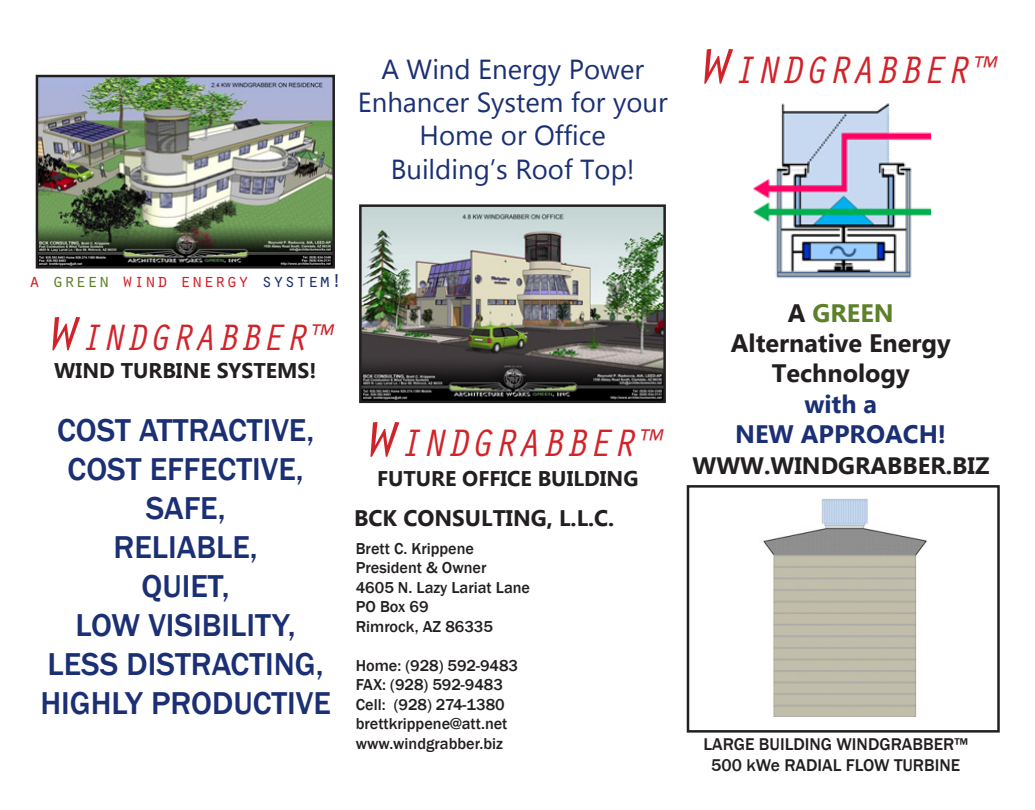
<style>
.page{position:relative;width:1035px;height:810px;background:#fff}
.page>*{position:absolute;margin:0;border:0;box-sizing:border-box;transform-origin:0 0}
.t1{font:italic 39.5px "Orator Std";color:#d1232a}
.t2{font:italic 38px "Orator Std";color:#d1232a}
.t3{font:500 32.5px "Franklin Gothic";color:#1b2f74}
.t4{font:27.5px/33px "Lao UI";color:#1b2f74;text-align:center}
.t5{font:700 25.25px "Lao UI";color:#231f20}
.t6{font:700 25.25px "Lao UI";color:#1b2f74}
.t7{font:700 25.25px "Lao UI";color:#5d802a}
.t8{font:700 23.75px "Lao UI";color:#231f20}
.t9{font:700 22.5px "Lao UI";color:#231f20}
.t10{font:700 21.25px "Lao UI";color:#231f20}
.t11{font:19.38px "Orator Std";color:#d1232a}
.t12{font:500 17.5px "Franklin Gothic";color:#231f20}
.t13{font:500 16.25px "Franklin Gothic";color:#231f20}
.s1{font-size:63.62px}
.s2{color:#5d802a}
.s3{color:#1b2f74}
.s4{font-size:61.12px}
.s5{color:#231f20}
</style>
<div class="page">
<img style="left:39px;top:78px;width:293px;height:188px">
<div style="left:36px;top:75px;width:299px;height:194px;border:2px solid #231f20"></div>
<img style="left:362px;top:207px;width:301px;height:193px">
<div style="left:359px;top:204px;width:307px;height:199px;border:2px solid #231f20"></div>
<img style="left:753px;top:103px;width:178px;height:176px">
<img style="left:763px;top:498px;width:164px;height:219px">
<div style="left:687px;top:485px;width:313px;height:248px;border:2px solid #231f20"></div>
<p class="t4" style="left:381px;top:51px;width:264px">A Wind Energy Power</p>
<p class="t4" style="left:358px;top:84px;width:311px">Enhancer System for your<br>Home or Office</p>
<p class="t4" style="left:391px;top:152px;width:246px">Building’s Roof Top!</p>
<p class="t1" style="left:694px;top:42px;width:300px"><span class="s1">W</span>INDGRABBER™</p>
<p class="t11" style="left:29px;top:267px;width:315px">A <span class="s2">GREEN</span> WIND ENERGY <span class="s3">SYSTEM!</span></p>
<p class="t2" style="left:42px;top:310px;width:289px"><span class="s4">W</span>INDGRABBER™</p>
<p class="t10" style="left:54px;top:356px;width:264px">WIND TURBINE SYSTEMS!</p>
<p class="t3" style="left:57px;top:410px;width:259px">COST ATTRACTIVE,</p>
<p class="t3" style="left:68px;top:449px;width:238px">COST EFFECTIVE,</p>
<p class="t3" style="left:146px;top:488px;width:81px">SAFE,</p>
<p class="t3" style="left:114px;top:527px;width:146px">RELIABLE,</p>
<p class="t3" style="left:141px;top:566px;width:90px">QUIET,</p>
<p class="t3" style="left:75px;top:605px;width:222px">LOW VISIBILITY,</p>
<p class="t3" style="left:48px;top:644px;width:277px">LESS DISTRACTING,</p>
<p class="t3" style="left:40px;top:683px;width:292px">HIGHLY PRODUCTIVE</p>
<p class="t1" style="left:360px;top:415px;width:300px"><span class="s1">W</span>INDGRABBER™</p>
<p class="t10" style="left:377px;top:464px;width:263px">FUTURE OFFICE BUILDING</p>
<p class="t9" style="left:354px;top:503px;width:262px">BCK CONSULTING, L.L.C.</p>
<p class="t13" style="left:356px;top:538px;width:120px">Brett C. Krippene</p>
<p class="t13" style="left:356px;top:558px;width:132px">President &amp; Owner</p>
<p class="t13" style="left:356px;top:577px;width:176px">4605 N. Lazy Lariat Lane</p>
<p class="t13" style="left:356px;top:597px;width:74px">PO Box 69</p>
<p class="t13" style="left:356px;top:616px;width:139px">Rimrock, AZ 86335</p>
<p class="t13" style="left:356px;top:655px;width:164px">Home: (928) 592-9483</p>
<p class="t13" style="left:356px;top:675px;width:149px">FAX: (928) 592-9483</p>
<p class="t13" style="left:356px;top:694px;width:150px">Cell: (928) 274-1380</p>
<p class="t13" style="left:356px;top:714px;width:153px">brettkrippene@att.net</p>
<p class="t13" style="left:356px;top:733px;width:149px">www.windgrabber.biz</p>
<p class="t7" style="left:788px;top:296px;width:107px"><span class="s5">A</span> GREEN</p>
<p class="t5" style="left:731px;top:326px;width:221px">Alternative Energy</p>
<p class="t5" style="left:772px;top:356px;width:140px">Technology</p>
<p class="t6" style="left:804px;top:387px;width:74px">with a</p>
<p class="t6" style="left:735px;top:417px;width:212px">NEW APPROACH!</p>
<p class="t8" style="left:692px;top:449px;width:298px">WWW.WINDGRABBER.BIZ</p>
<p class="t12" style="left:704px;top:733px;width:266px">LARGE BUILDING WINDGRABBER™</p>
<p class="t12" style="left:711px;top:754px;width:250px">500 kWe RADIAL FLOW TURBINE</p>
</div>
